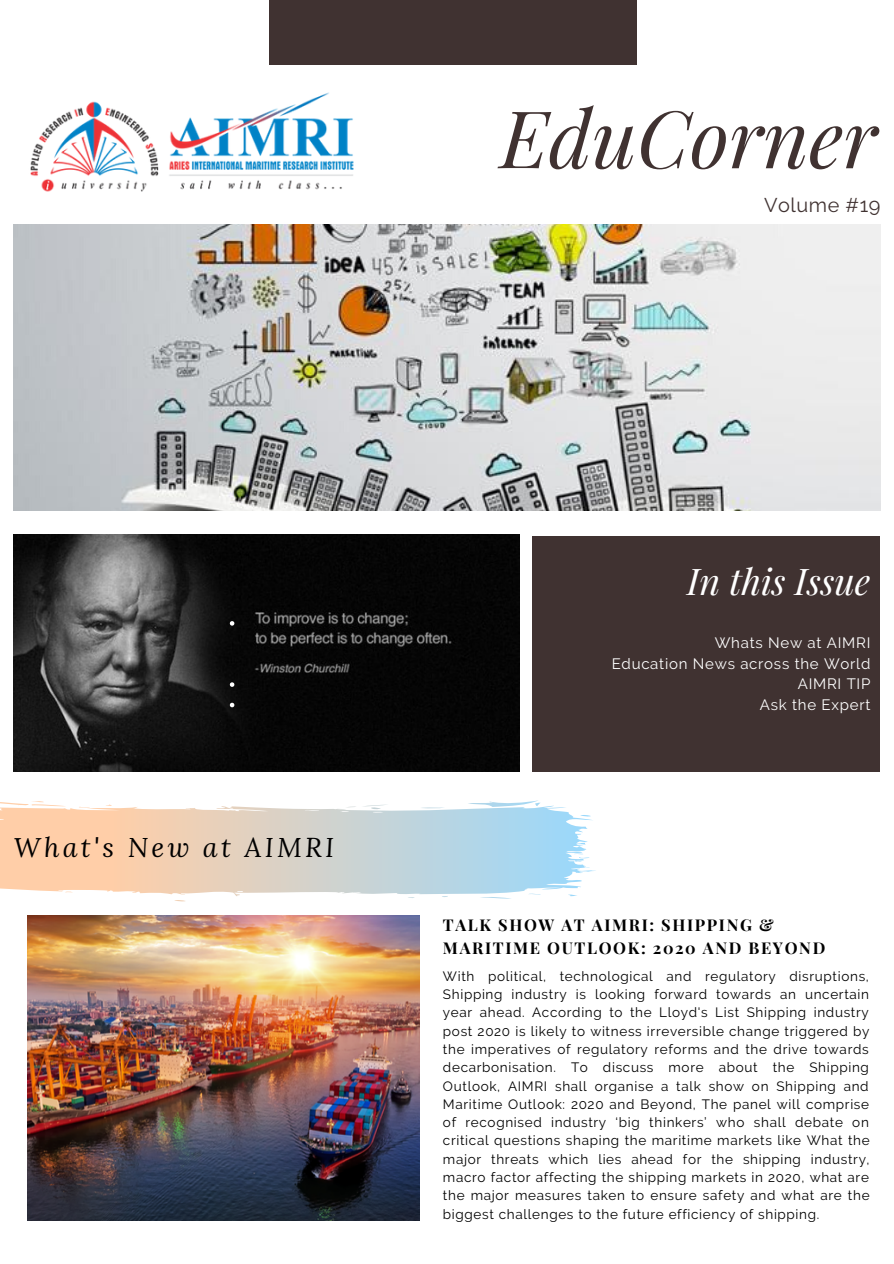
<style>
.page{position:relative;width:894px;height:1264px;background:#fff}
.page>*{position:absolute;margin:0;border:0;box-sizing:border-box;transform-origin:0 0}
.t1{font:italic 79.5px "Playfair Display";color:#403231}
.t2{font:italic 36px "Playfair Display";color:#fff}
.t3{font:italic 27px "Lora";letter-spacing:.12em;color:#000}
.t4{font:19.8px "Raleway";letter-spacing:.03em;color:#403231}
.t5{font:700 16.35px/22.4px "Playfair Display";letter-spacing:.1em;color:#000}
.t6{font:15px/20.4px "Raleway";letter-spacing:.05em;color:#fff;text-align:right}
.t7{font:13.5px/18.3px "Raleway";letter-spacing:.05em;color:#000;text-align:justify}
</style>
<div class="page">
<div style="left:269px;top:0;width:367px;height:64px;background:#403231"></div>
<div style="left:532px;top:536px;width:347px;height:235px;background:#403231"></div>
<img style="left:14px;top:534px;width:505px;height:237px">
<img style="left:14px;top:224px;width:866px;height:286px">
<img style="left:30px;top:92px;width:324px;height:100px">
<svg style="left:0;top:800px;width:596px;height:101px"></svg>
<img style="left:27px;top:915px;width:392px;height:305px">
<svg style="left:230px;top:621px;width:4px;height:4px"></svg>
<svg style="left:230px;top:682px;width:4px;height:5px"></svg>
<svg style="left:230px;top:702px;width:4px;height:5px"></svg>
<h1 class="t1" style="left:500px;top:82px;width:378px">EduCorner</h1>
<h3 class="t4" style="left:763px;top:193px;width:118px">Volume #19</h3>
<h3 class="t3" style="left:14px;top:829px;width:322px">What's New at AIMRI</h3>
<h2 class="t2" style="left:687px;top:556px;width:185px">In this Issue</h2>
<p class="t6" style="left:611px;top:633px;width:260px">Whats New at AIMRI<br>Education News across the World</p>
<p class="t6" style="left:759px;top:673px;width:112px">AIMRI TIP<br>Ask the Expert</p>
<p class="t5" style="left:443px;top:913px;width:384px">TALK SHOW AT AIMRI: SHIPPING &amp;<br>MARITIME OUTLOOK: 2020 AND BEYOND</p>
<p class="t7" style="left:443px;top:966px;width:428px">With political, technological and regulatory disruptions, Shipping industry is looking forward towards an uncertain year ahead. According to the Lloyd's List Shipping industry post 2020 is likely to witness irreversible change triggered by the imperatives of regulatory reforms and the drive towards decarbonisation. To discuss more about the Shipping Outlook, AIMRI shall organise a talk show on Shipping and Maritime Outlook: 2020 and Beyond, The panel will comprise of recognised industry ‘big thinkers’ who shall debate on critical questions shaping the maritime markets like What the major threats which lies ahead for the shipping industry, macro factor affecting the shipping markets in 2020, what are the major measures taken to ensure safety and what are the biggest challenges to the future efficiency of shipping.</p>
</div>
